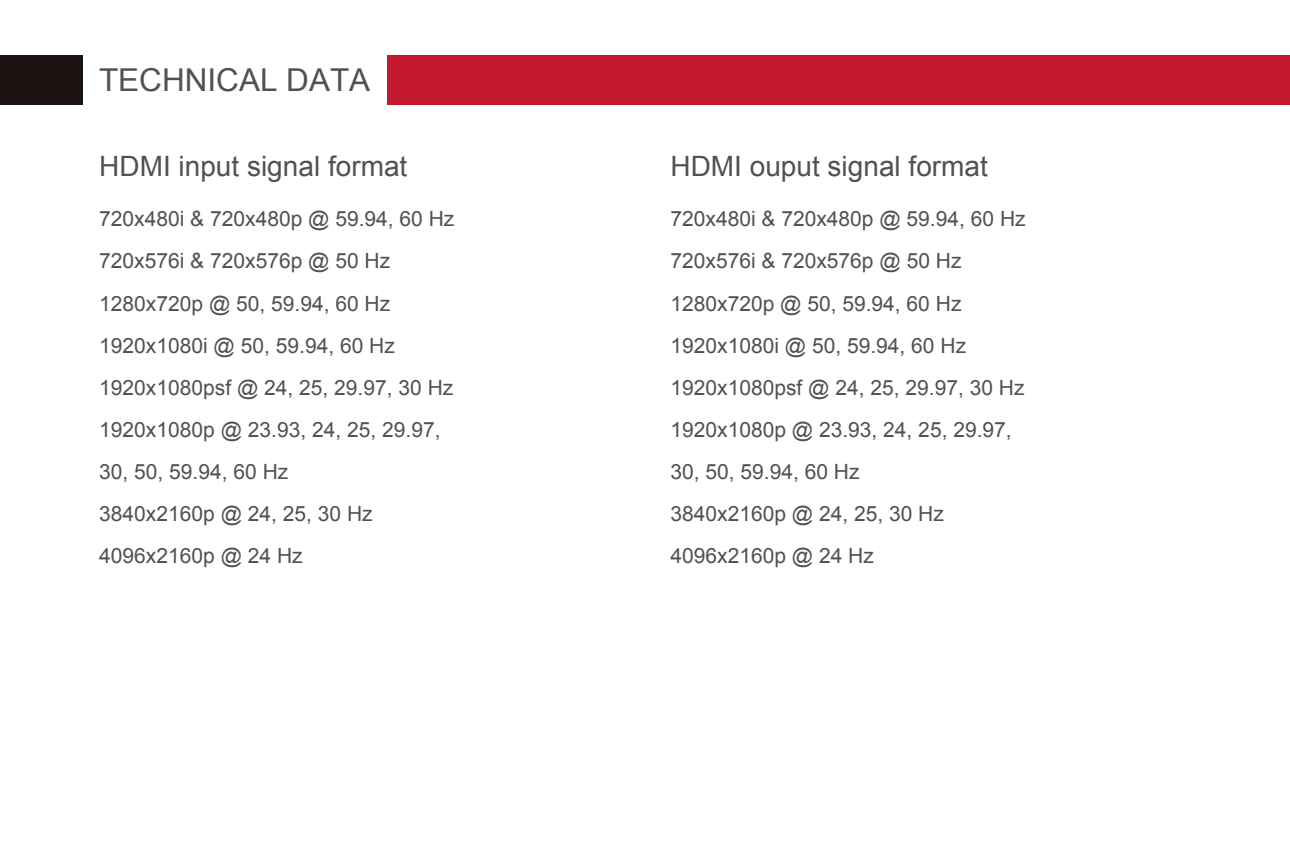
<style>
.page{position:relative;width:1290px;height:844px;background:#fff}
.page>*{position:absolute;margin:0;border:0;box-sizing:border-box;transform-origin:0 0}
.t1{font:31.5px "Arial";color:#515153}
.t2{font:28px "Arial";color:#515153}
.t3{font:21px/42px "Arial";color:#515153}
</style>
<div class="page">
<div style="left:0;top:55px;width:82px;height:49px;background:#1c1212"></div>
<div style="left:388px;top:55px;width:902px;height:49px;background:#c5192f"></div>
<h1 class="t1" style="left:99px;top:59px;width:273px">TECHNICAL DATA</h1>
<h2 class="t2" style="left:99px;top:148px;width:310px">HDMI input signal format</h2>
<p class="t3" style="left:99px;top:198px;width:357px">720x480i &amp; 720x480p @ 59.94, 60 Hz<br>720x576i &amp; 720x576p @ 50 Hz<br>1280x720p @ 50, 59.94, 60 Hz<br>1920x1080i @ 50, 59.94, 60 Hz<br>1920x1080psf @ 24, 25, 29.97, 30 Hz<br>1920x1080p @ 23.93, 24, 25, 29.97,<br>30, 50, 59.94, 60 Hz<br>3840x2160p @ 24, 25, 30 Hz<br>4096x2160p @ 24 Hz</p>
<h2 class="t2" style="left:670px;top:148px;width:319px">HDMI ouput signal format</h2>
<p class="t3" style="left:670px;top:198px;width:357px">720x480i &amp; 720x480p @ 59.94, 60 Hz<br>720x576i &amp; 720x576p @ 50 Hz<br>1280x720p @ 50, 59.94, 60 Hz<br>1920x1080i @ 50, 59.94, 60 Hz<br>1920x1080psf @ 24, 25, 29.97, 30 Hz<br>1920x1080p @ 23.93, 24, 25, 29.97,<br>30, 50, 59.94, 60 Hz<br>3840x2160p @ 24, 25, 30 Hz<br>4096x2160p @ 24 Hz</p>
</div>
